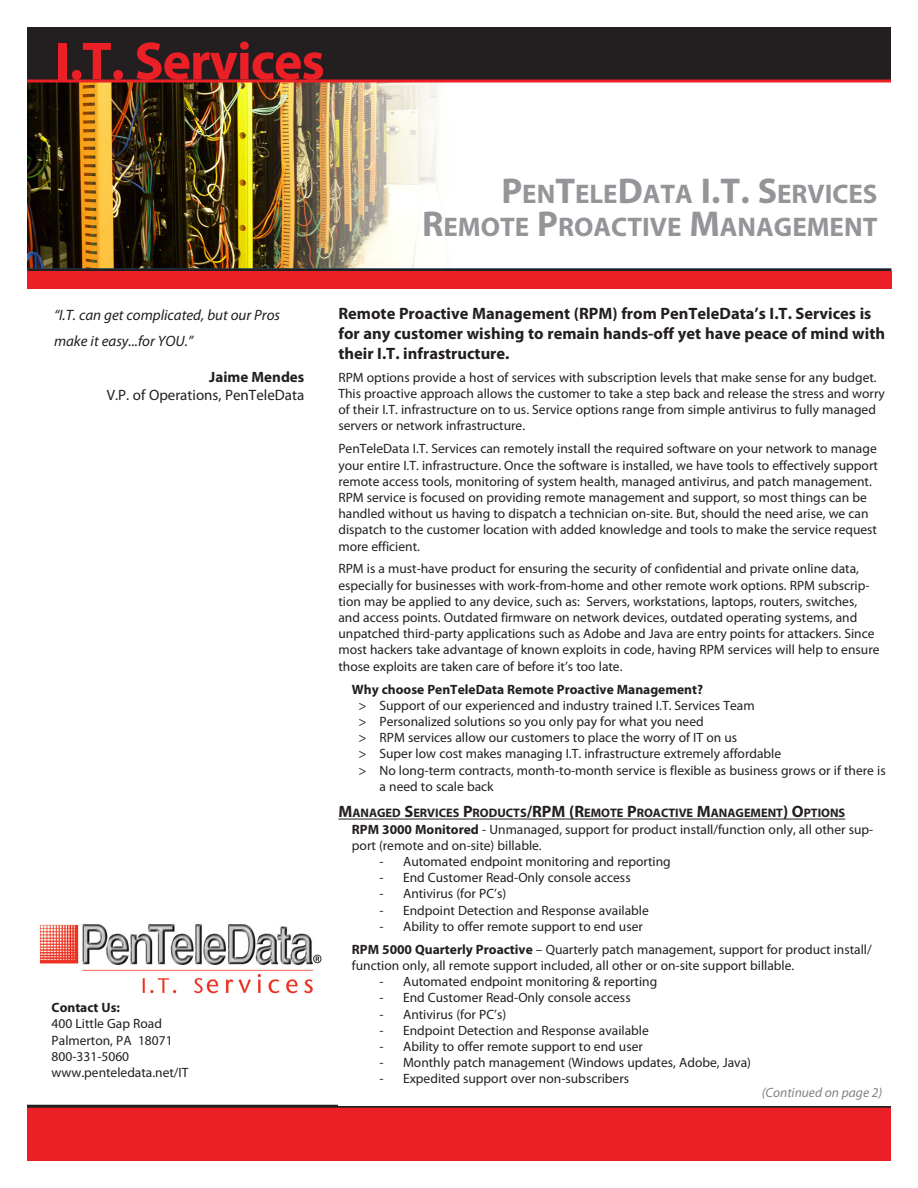
<style>
.page{position:relative;width:918px;height:1188px;background:#fff}
.page>*{position:absolute;margin:0;border:0;box-sizing:border-box;transform-origin:0 0}
.t1{font:700 54px "Myriad Pro";letter-spacing:-.02em;color:#ec1f27}
.t2{font:700 27px "Myriad Pro";color:#939598}
.t3{font:700 16.5px/19.8px "Myriad Pro";color:#231f20}
.t4{font:italic 15px/25.5px "Myriad Pro";color:#231f20}
.t5{font:15px "Myriad Pro";color:#231f20}
.t6{font:700 15px "Myriad Pro";color:#231f20}
.t7{font:13.5px/16.2px "Myriad Pro";color:#231f20}
.t8{font:700 13.5px "Myriad Pro";color:#231f20}
.t9{font:italic 13.5px "Myriad Pro";color:#808285}
.t10{font:700 12.3px "Myriad Pro";color:#231f20}
.s1{font-size:36px}
.s2{font-size:16.5px}
.s3{font-weight:700}
</style>
<div class="page">
<img style="left:39px;top:924px;width:283px;height:70px">
<img style="left:27px;top:82px;width:474px;height:186px">
<div style="left:27px;top:27px;width:864px;height:54px;background:#231f20"></div>
<hr style="left:27px;top:80px;width:864px;height:2px;background:#ec1f27">
<div style="left:27px;top:1107px;width:864px;height:54px;background:#ec1f27"></div>
<hr style="left:27px;top:1105px;width:864px;height:3px;background:#231f20">
<svg style="left:27px;top:268px;width:864px;height:4px;background:#5d2d33"></svg>
<div style="left:27px;top:272px;width:864px;height:17px;background:#ec1f27"></div>
<hr style="left:338px;top:819px;width:507px;height:1px;background:#231f20">
<p class="t1" style="left:55px;top:26px;width:272px">I.T. Services</p>
<p class="t4" style="left:54px;top:302px;width:228px">“I.T. can get complicated, but our Pros make it easy...for YOU.”</p>
<p class="t6" style="left:209px;top:367px;width:97px">Jaime Mendes</p>
<p class="t5" style="left:107px;top:385px;width:199px">V.P. of Operations, PenTeleData</p>
<p class="t8" style="left:52px;top:999px;width:70px">Contact Us:</p>
<p class="t7" style="left:52px;top:1015px;width:112px">400 Little Gap Road</p>
<p class="t7" style="left:52px;top:1032px;width:122px">Palmerton, PA 18071</p>
<p class="t7" style="left:52px;top:1048px;width:79px">800-331-5060</p>
<p class="t7" style="left:52px;top:1064px;width:138px">www.penteledata.net/IT</p>
<p class="t2" style="left:501px;top:176px;width:375px"><span class="s1">P</span>EN<span class="s1">T</span>ELE<span class="s1">D</span>ATA <span class="s1">I.T. S</span>ERVICES</p>
<p class="t2" style="left:422px;top:209px;width:456px"><span class="s1">R</span>EMOTE <span class="s1">P</span>ROACTIVE <span class="s1">M</span>ANAGEMENT</p>
<p class="t3" style="left:338px;top:303px;width:548px">Remote Proactive Management (RPM) from PenTeleData’s I.T. Services is for any customer wishing to remain hands-off yet have peace of mind with their I.T. infrastructure.</p>
<p class="t7" style="left:338px;top:369px;width:548px">RPM options provide a host of services with subscription levels that make sense for any budget.<br>This proactive approach allows the customer to take a step back and release the stress and worry of their I.T. infrastructure on to us. Service options range from simple antivirus to fully managed servers or network infrastructure.</p>
<p class="t7" style="left:338px;top:441px;width:541px">PenTeleData I.T. Services can remotely install the required software on your network to manage your entire I.T. infrastructure. Once the software is installed, we have tools to effectively support remote access tools, monitoring of system health, managed antivirus, and patch management.<br>RPM service is focused on providing remote management and support, so most things can be handled without us having to dispatch a technician on-site. But, should the need arise, we can dispatch to the customer location with added knowledge and tools to make the service request more efficient.</p>
<p class="t7" style="left:338px;top:561px;width:543px">RPM is a must-have product for ensuring the security of confidential and private online data, especially for businesses with work-from-home and other remote work options. RPM subscrip&shy;tion may be applied to any device, such as: Servers, workstations, laptops, routers, switches, and access points. Outdated firmware on network devices, outdated operating systems, and unpatched third-party applications such as Adobe and Java are entry points for attackers. Since most hackers take advantage of known exploits in code, having RPM services will help to ensure those exploits are taken care of before it’s too late.</p>
<p class="t8" style="left:352px;top:680px;width:353px">Why choose PenTeleData Remote Proactive Management?</p>
<p class="t7" style="left:359px;top:697px;width:398px">&gt; Support of our experienced and industry trained I.T. Services Team</p>
<p class="t7" style="left:359px;top:713px;width:347px">&gt; Personalized solutions so you only pay for what you need</p>
<p class="t7" style="left:359px;top:729px;width:380px">&gt; RPM services allow our customers to place the worry of IT on us</p>
<p class="t7" style="left:359px;top:746px;width:424px">&gt; Super low cost makes managing I.T. infrastructure extremely affordable</p>
<p class="t7" style="left:380px;top:762px;width:508px;text-indent:-21px">&gt; No long-term contracts, month-to-month service is flexible as business grows or if there is a need to scale back</p>
<p class="t10" style="left:338px;top:805px;width:507px"><span class="s2">M</span>ANAGED <span class="s2">S</span>ERVICES <span class="s2">P</span>RODUCTS<span class="s2">/RPM (R</span>EMOTE <span class="s2">P</span>ROACTIVE <span class="s2">M</span>ANAGEMENT<span class="s2">) O</span>PTIONS</p>
<p class="t7" style="left:352px;top:821px;width:523px"><span class="s3">RPM 3000 Monitored</span> - Unmanaged, support for product install/function only, all other sup&shy;port (remote and on-site) billable.</p>
<p class="t7" style="left:380px;top:853px;width:293px">- Automated endpoint monitoring and reporting</p>
<p class="t7" style="left:380px;top:869px;width:253px">- End Customer Read-Only console access</p>
<p class="t7" style="left:380px;top:886px;width:128px">- Antivirus (for PC’s)</p>
<p class="t7" style="left:380px;top:902px;width:271px">- Endpoint Detection and Response available</p>
<p class="t7" style="left:380px;top:918px;width:265px">- Ability to offer remote support to end user</p>
<p class="t7" style="left:352px;top:941px;width:521px"><span class="s3">RPM 5000 Quarterly Proactive</span> – Quarterly patch management, support for product install/ function only, all remote support included, all other or on-site support billable.</p>
<p class="t7" style="left:380px;top:973px;width:279px">- Automated endpoint monitoring &amp; reporting</p>
<p class="t7" style="left:380px;top:990px;width:253px">- End Customer Read-Only console access</p>
<p class="t7" style="left:380px;top:1006px;width:128px">- Antivirus (for PC’s)</p>
<p class="t7" style="left:380px;top:1022px;width:271px">- Endpoint Detection and Response available</p>
<p class="t7" style="left:380px;top:1038px;width:265px">- Ability to offer remote support to end user</p>
<p class="t7" style="left:380px;top:1054px;width:373px">- Monthly patch management (Windows updates, Adobe, Java)</p>
<p class="t7" style="left:380px;top:1071px;width:251px">- Expedited support over non-subscribers</p>
<p class="t9" style="left:762px;top:1084px;width:122px">(Continued on page 2)</p>
</div>
